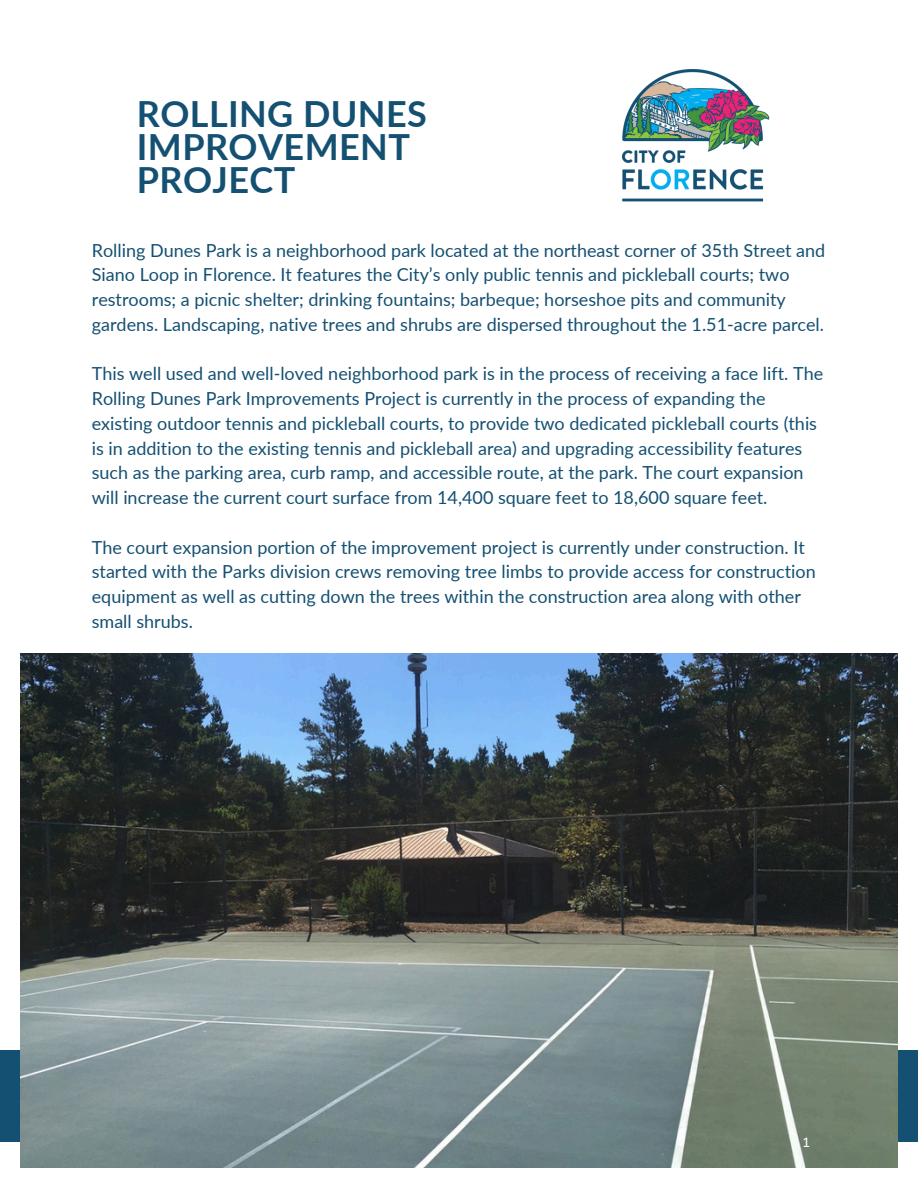
<style>
.page{position:relative;width:918px;height:1188px;background:#fff}
.page>*{position:absolute;margin:0;border:0;box-sizing:border-box;transform-origin:0 0}
.t1{font:700 36px/32.7px "Lato";letter-spacing:.01em;color:#145072}
.t2{font:18px/24.8px "Lato";color:#145072}
.t3{font:15px "Calibri";color:#fff}
</style>
<div class="page">
<div style="left:0;top:1051px;width:918px;height:91px;background:#145072"></div>
<img style="left:21px;top:654px;width:876px;height:514px">
<img style="left:622px;top:69px;width:148px;height:133px">
<p class="t1" style="left:137px;top:97px;width:292px">ROLLING DUNES<br>IMPROVEMENT<br>PROJECT</p>
<p class="t2" style="left:92px;top:237px;width:735px">Rolling Dunes Park is a neighborhood park located at the northeast corner of 35th Street and Siano Loop in Florence. It features the City’s only public tennis and pickleball courts; two restrooms; a picnic shelter; drinking fountains; barbeque; horseshoe pits and community gardens. Landscaping, native trees and shrubs are dispersed throughout the 1.51-acre parcel.</p>
<p class="t2" style="left:92px;top:361px;width:733px">This well used and well-loved neighborhood park is in the process of receiving a face lift. The Rolling Dunes Park Improvements Project is currently in the process of expanding the existing outdoor tennis and pickleball courts, to provide two dedicated pickleball courts (this is in addition to the existing tennis and pickleball area) and upgrading accessibility features such as the parking area, curb ramp, and accessible route, at the park. The court expansion will increase the current court surface from 14,400 square feet to 18,600 square feet.</p>
<p class="t2" style="left:92px;top:534px;width:726px">The court expansion portion of the improvement project is currently under construction. It started with the Parks division crews removing tree limbs to provide access for construction equipment as well as cutting down the trees within the construction area along with other small shrubs.</p>
<p class="t3" style="left:802px;top:1131px;width:9px">1</p>
</div>
